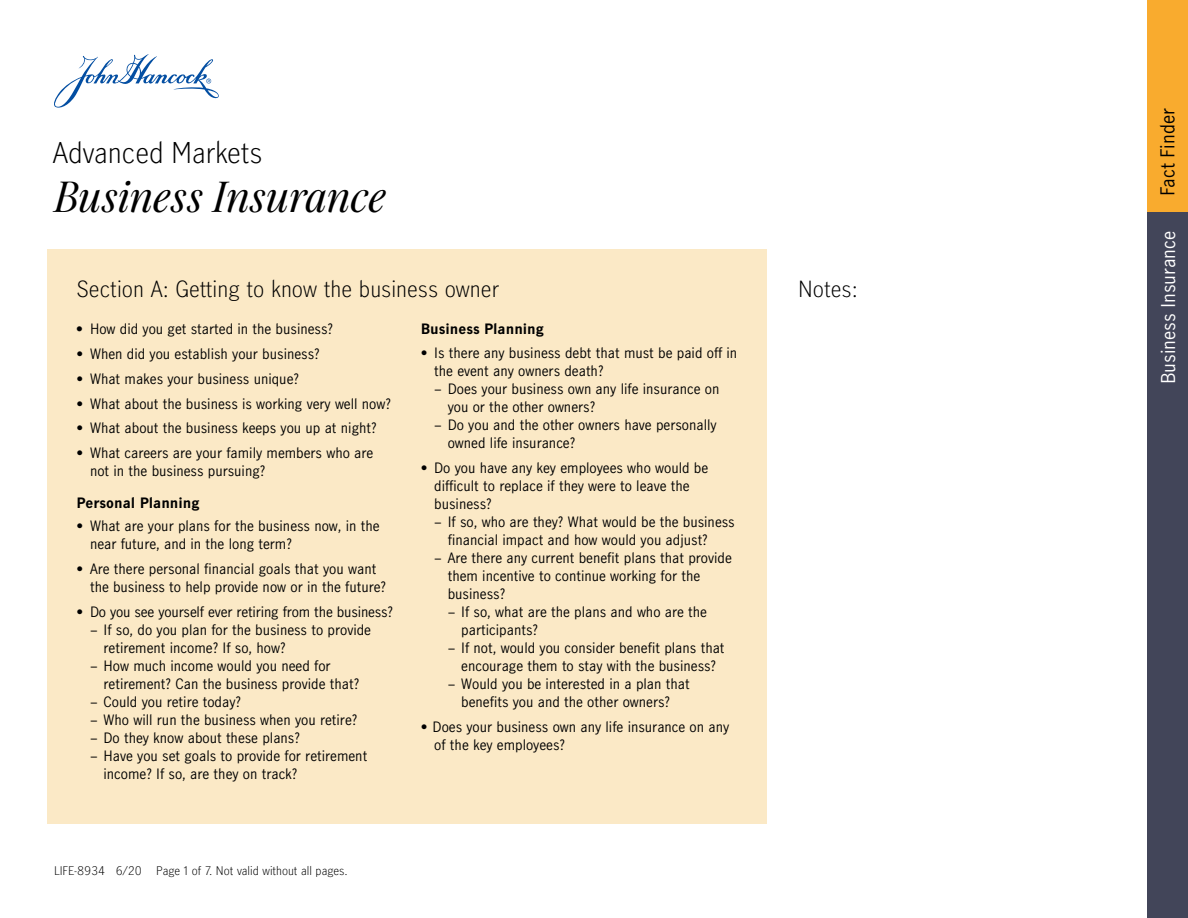
<style>
.page{position:relative;width:1188px;height:918px;background:#fff}
.page>*{position:absolute;margin:0;border:0;box-sizing:border-box;transform-origin:0 0}
.t1{font:italic 39px "Manulife JH Serif";color:#000}
.t2{font:300 27px "Manulife JH Sans";letter-spacing:-.005em;color:#000}
.t3{font:300 21px "Manulife JH Sans";color:#000}
.t4{font:18px "Manulife JH Sans";color:#fff}
.t5{font:18px "Manulife JH Sans";color:#000}
.t6{font:13.5px/18px "Manulife JH Sans";color:#000}
.t7{font:700 13.5px "Manulife JH Sans";color:#000}
.t8{font:300 11.25px "Manulife JH Sans";color:#000}
.s1{font-weight:700}
</style>
<div class="page">
<div style="left:1148px;top:0;width:40px;height:918px;background:#424559"></div>
<div style="left:1148px;top:0;width:40px;height:212px;background:#f9ab2e"></div>
<svg style="left:54px;top:54px;width:165px;height:54px"></svg>
<div style="left:47px;top:250px;width:720px;height:574px;background:#fbe9c6"></div>
<h2 class="t2" style="left:53px;top:133px;width:211px">Advanced Markets</h2>
<h1 class="t1" style="left:54px;top:166px;width:333px">Business Insurance</h1>
<h3 class="t3" style="left:77px;top:274px;width:424px">Section A: Getting to know the business owner</h3>
<h3 class="t3" style="left:798px;top:274px;width:61px">Notes:</h3>
<p class="t6" style="left:77px;top:320px;width:258px"><span class="s1">•</span> How did you get started in the business?</p>
<p class="t6" style="left:77px;top:344px;width:245px">• When did you establish your business?</p>
<p class="t6" style="left:77px;top:369px;width:224px">• What makes your business unique?</p>
<p class="t6" style="left:77px;top:394px;width:316px">• What about the business is working very well now?</p>
<p class="t6" style="left:77px;top:419px;width:302px">• What about the business keeps you up at night?</p>
<p class="t6" style="left:90px;top:443px;width:285px;text-indent:-14px">• What careers are your family members who are not in the business pursuing?</p>
<p class="t7" style="left:77px;top:493px;width:124px">Personal Planning</p>
<p class="t6" style="left:90px;top:517px;width:291px;text-indent:-14px">• What are your plans for the business now, in the near future, and in the long term?</p>
<p class="t6" style="left:90px;top:559px;width:298px;text-indent:-14px">• Are there personal financial goals that you want the business to help provide now or in the future?</p>
<p class="t6" style="left:77px;top:602px;width:318px">• Do you see yourself ever retiring from the business?</p>
<p class="t6" style="left:104px;top:620px;width:269px;text-indent:-14px">– If so, do you plan for the business to provide retirement income? If so, how?</p>
<p class="t6" style="left:104px;top:656px;width:257px;text-indent:-14px">– How much income would you need for retirement? Can the business provide that?</p>
<p class="t6" style="left:90px;top:692px;width:153px">– Could you retire today?</p>
<p class="t6" style="left:90px;top:710px;width:269px">– Who will run the business when you retire?</p>
<p class="t6" style="left:90px;top:728px;width:211px">– Do they know about these plans?</p>
<p class="t6" style="left:104px;top:746px;width:265px;text-indent:-14px">– Have you set goals to provide for retirement income? If so, are they on track?</p>
<p class="t7" style="left:421px;top:319px;width:125px">Business Planning</p>
<p class="t6" style="left:434px;top:343px;width:305px;text-indent:-14px">• Is there any business debt that must be paid off in the event any owners death?</p>
<p class="t6" style="left:448px;top:379px;width:273px;text-indent:-14px">– Does your business own any life insurance on you or the other owners?</p>
<p class="t6" style="left:448px;top:415px;width:270px;text-indent:-14px">– Do you and the other owners have personally owned life insurance?</p>
<p class="t6" style="left:434px;top:458px;width:275px;text-indent:-14px">• Do you have any key employees who would be difficult to replace if they were to leave the business?</p>
<p class="t6" style="left:448px;top:512px;width:288px;text-indent:-14px">– If so, who are they? What would be the business financial impact and how would you adjust?</p>
<p class="t6" style="left:448px;top:548px;width:286px;text-indent:-14px">– Are there any current benefit plans that provide them incentive to continue working for the business?</p>
<p class="t6" style="left:461px;top:602px;width:247px;text-indent:-14px">– If so, what are the plans and who are the participants?</p>
<p class="t6" style="left:448px;top:638px;width:278px;text-align:center">– If not, would you consider benefit plans that encourage them to stay with the business?</p>
<p class="t6" style="left:448px;top:674px;width:244px;text-align:center">– Would you be interested in a plan that benefits you and the other owners?</p>
<p class="t6" style="left:434px;top:717px;width:297px;text-indent:-14px">• Does your business own any life insurance on any of the key employees?</p>
<p class="t8" style="left:54px;top:862px;width:89px">LIFE-8934 6/20</p>
<p class="t8" style="left:156px;top:862px;width:193px">Page 1 of 7. Not valid without all pages.</p>
<h3 class="t5" style="left:1155px;top:196px;width:89px;rotate:-90deg">Fact Finder</h3>
<h3 class="t4" style="left:1155px;top:384px;width:155px;rotate:-90deg">Business Insurance</h3>
</div>
